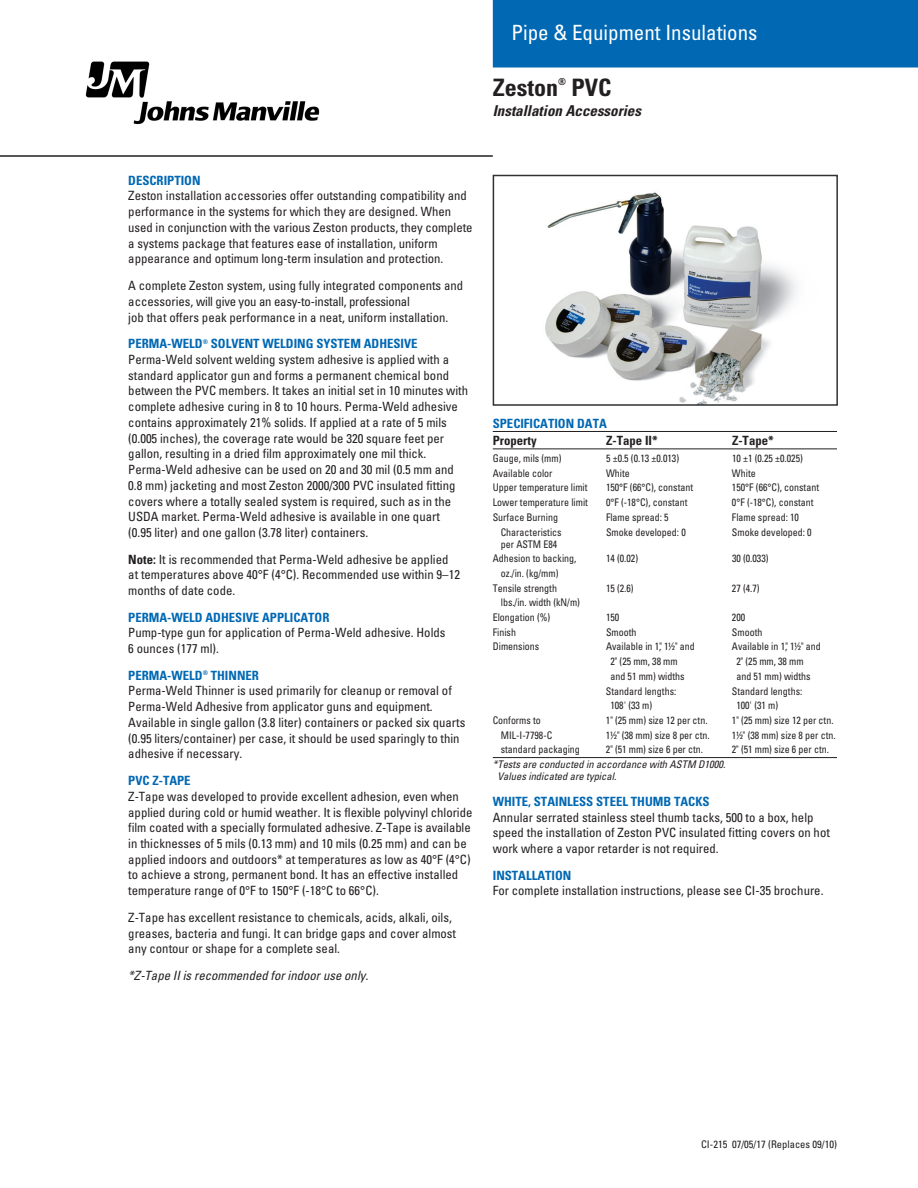
<style>
.page{position:relative;width:918px;height:1188px;background:#fff}
.page>*{position:absolute;margin:0;border:0;box-sizing:border-box;transform-origin:0 0}
.t1{font:700 condensed 24px "Univers LT Std";color:#231f20}
.t2{font:condensed 21px "Univers LT Std";color:#fff}
.t3{font:italic 700 condensed 15px "Univers LT Std";color:#231f20}
.t4{font:condensed 12.75px/15.8px "Univers LT Std";color:#231f20}
.t5{font:700 condensed 12.75px "Univers LT Std";color:#0168b3}
.t6{font:italic condensed 12.75px "Univers LT Std";color:#231f20}
.t7{font:700 condensed 12.75px "Univers LT Std";color:#231f20}
.t8{font:condensed 10.5px/14.7px "Univers LT Std";color:#231f20;scale:.95 1}
.t9{font:italic condensed 10.5px/12px "Univers LT Std";color:#231f20}
.t10{font:condensed 10.5px "Univers LT Std";color:#231f20}
.t11{font:700 condensed 9.6px "Univers LT Std";color:#231f20}
.s1{font-weight:700;color:#0168b3}
.s2{font-weight:700}
</style>
<div class="page">
<div style="left:493px;top:0;width:425px;height:68px;background:#0168b3"></div>
<hr style="left:0;top:155px;width:493px;height:2px;background:#231f20">
<img style="left:545px;top:192px;width:252px;height:211px">
<div style="left:493px;top:175px;width:345px;height:231px;border:2px solid #323132"></div>
<hr style="left:493px;top:431px;width:344px;height:1px;background:#231f20">
<hr style="left:493px;top:449px;width:344px;height:1px;background:#231f20">
<hr style="left:493px;top:757px;width:344px;height:1px;background:#231f20">
<img style="left:85px;top:61px;width:235px;height:64px">
<h2 class="t2" style="left:511px;top:19px;width:248px">Pipe &amp; Equipment Insulations</h2>
<h1 class="t1" style="left:493px;top:72px;width:67px">Zeston</h1>
<p class="t11" style="left:558px;top:76px;width:9px">®</p>
<h1 class="t1" style="left:571px;top:72px;width:42px">PVC</h1>
<p class="t3" style="left:493px;top:101px;width:150px">Installation Accessories</p>
<p class="t5" style="left:128px;top:172px;width:74px">DESCRIPTION</p>
<p class="t4" style="left:128px;top:188px;width:346px">Zeston installation accessories offer outstanding compatibility and performance in the systems for which they are designed. When used in conjunction with the various Zeston products, they complete a systems package that features ease of installation, uniform appearance and optimum long-term insulation and protection.</p>
<p class="t4" style="left:128px;top:277px;width:336px">A complete Zeston system, using fully integrated components and accessories, will give you an easy-to-install, professional<br>job that offers peak performance in a neat, uniform installation.</p>
<p class="t4" style="left:128px;top:335px;width:341px"><span class="s1">PERMA-WELD</span><sup>®</sup> <span class="s1">SOLVENT WELDING SYSTEM ADHESIVE </span>Perma-Weld solvent welding system adhesive is applied with a standard applicator gun and forms a permanent chemical bond between the PVC members. It takes an initial set in 10 minutes with complete adhesive curing in 8 to 10 hours. Perma-Weld adhesive contains approximately 21% solids. If applied at a rate of 5 mils (0.005 inches), the coverage rate would be 320 square feet per gallon, resulting in a dried film approximately one mil thick.<br>Perma-Weld adhesive can be used on 20 and 30 mil (0.5 mm and 0.8 mm) jacketing and most Zeston 2000/300 PVC insulated fitting covers where a totally sealed system is required, such as in the USDA market. Perma-Weld adhesive is available in one quart<br>(0.95 liter) and one gallon (3.78 liter) containers.</p>
<p class="t4" style="left:128px;top:551px;width:333px"><span class="s2">Note:</span> It is recommended that Perma-Weld adhesive be applied at temperatures above 40°F (4°C). Recommended use within 9–12 months of date code.</p>
<p class="t5" style="left:128px;top:609px;width:203px">PERMA-WELD ADHESIVE APPLICATOR</p>
<p class="t4" style="left:128px;top:625px;width:319px">Pump-type gun for application of Perma‑Weld adhesive. Holds<br>6 ounces (177 ml).</p>
<p class="t4" style="left:128px;top:667px;width:339px"><span class="s1">PERMA-WELD</span><sup>®</sup> <span class="s1">THINNER<br></span>Perma-Weld Thinner is used primarily for cleanup or removal of Perma-Weld Adhesive from applicator guns and equipment.<br>Available in single gallon (3.8 liter) containers or packed six quarts (0.95 liters/container) per case, it should be used sparingly to thin adhesive if necessary.</p>
<p class="t5" style="left:128px;top:773px;width:64px">PVC Z-TAPE</p>
<p class="t4" style="left:128px;top:788px;width:346px">Z-Tape was developed to provide excellent adhesion, even when applied during cold or humid weather. It is flexible polyvinyl chloride film coated with a specially formulated adhesive. Z-Tape is available in thicknesses of 5 mils (0.13 mm) and 10 mils (0.25 mm) and can be applied indoors and outdoors* at temperatures as low as 40°F (4°C) to achieve a strong, permanent bond. It has an effective installed temperature range of 0°F to 150°F (-18°C to 66°C).</p>
<p class="t4" style="left:128px;top:909px;width:329px">Z-Tape has excellent resistance to chemicals, acids, alkali, oils, greases, bacteria and fungi. It can bridge gaps and cover almost any contour or shape for a complete seal.</p>
<p class="t6" style="left:128px;top:967px;width:242px">*Z-Tape II is recommended for indoor use only.</p>
<p class="t5" style="left:493px;top:415px;width:116px">SPECIFICATION DATA</p>
<p class="t7" style="left:493px;top:432px;width:45px">Property</p>
<p class="t7" style="left:606px;top:432px;width:53px">Z-Tape II*</p>
<p class="t7" style="left:732px;top:432px;width:43px">Z-Tape*</p>
<p class="t8" style="left:493px;top:451px;width:74px">Gauge, mils (mm)</p>
<p class="t8" style="left:606px;top:451px;width:78px">5 ±0.5 (0.13 ±0.013)</p>
<p class="t8" style="left:732px;top:451px;width:76px">10 ±1 (0.25 ±0.025)</p>
<p class="t8" style="left:493px;top:466px;width:64px">Available color</p>
<p class="t8" style="left:606px;top:466px;width:27px">White</p>
<p class="t8" style="left:732px;top:466px;width:27px">White</p>
<p class="t8" style="left:493px;top:480px;width:101px">Upper temperature limit</p>
<p class="t8" style="left:606px;top:480px;width:93px">150°F (66°C), constant</p>
<p class="t8" style="left:732px;top:480px;width:93px">150°F (66°C), constant</p>
<p class="t8" style="left:493px;top:495px;width:102px">Lower temperature limit</p>
<p class="t8" style="left:606px;top:495px;width:87px">0°F (-18°C), constant</p>
<p class="t8" style="left:732px;top:495px;width:87px">0°F (-18°C), constant</p>
<p class="t8" style="left:493px;top:510px;width:70px">Surface Burning</p>
<p class="t8" style="left:606px;top:510px;width:67px">Flame spread: 5</p>
<p class="t8" style="left:732px;top:510px;width:72px">Flame spread: 10</p>
<p class="t8" style="left:501px;top:524px;width:66px">Characteristics</p>
<p class="t8" style="left:606px;top:524px;width:85px">Smoke developed: 0</p>
<p class="t8" style="left:732px;top:524px;width:85px">Smoke developed: 0</p>
<p class="t8" style="left:493px;top:536px;width:90px;text-indent:8px">per ASTM E84<br>Adhesion to backing,</p>
<p class="t8" style="left:606px;top:551px;width:35px">14 (0.02)</p>
<p class="t8" style="left:732px;top:551px;width:40px">30 (0.033)</p>
<p class="t8" style="left:493px;top:566px;width:71px;text-align:right">oz./in. (kg/mm)<br>Tensile strength</p>
<p class="t8" style="left:493px;top:595px;width:93px;text-indent:8px">lbs./in. width (kN/m)<br>Elongation (%)</p>
<p class="t8" style="left:606px;top:580px;width:31px">15 (2.6)</p>
<p class="t8" style="left:732px;top:580px;width:31px">27 (4.7)</p>
<p class="t8" style="left:606px;top:610px;width:15px">150</p>
<p class="t8" style="left:732px;top:610px;width:15px">200</p>
<p class="t8" style="left:493px;top:625px;width:26px">Finish</p>
<p class="t8" style="left:606px;top:625px;width:34px">Smooth</p>
<p class="t8" style="left:732px;top:625px;width:34px">Smooth</p>
<p class="t8" style="left:493px;top:639px;width:50px">Dimensions</p>
<p class="t8" style="left:606px;top:639px;width:95px">Available in 1," 1½" and</p>
<p class="t8" style="left:732px;top:639px;width:95px">Available in 1," 1½" and</p>
<p class="t8" style="left:610px;top:654px;width:72px">2" (25 mm, 38 mm</p>
<p class="t8" style="left:736px;top:654px;width:72px">2" (25 mm, 38 mm</p>
<p class="t8" style="left:610px;top:669px;width:80px">and 51 mm) widths</p>
<p class="t8" style="left:736px;top:669px;width:80px">and 51 mm) widths</p>
<p class="t8" style="left:606px;top:683px;width:76px">Standard lengths:</p>
<p class="t8" style="left:732px;top:683px;width:76px">Standard lengths:</p>
<p class="t8" style="left:610px;top:698px;width:46px">108' (33 m)</p>
<p class="t8" style="left:736px;top:698px;width:46px">100' (31 m)</p>
<p class="t8" style="left:493px;top:713px;width:52px">Conforms to</p>
<p class="t8" style="left:606px;top:713px;width:108px">1" (25 mm) size 12 per ctn.</p>
<p class="t8" style="left:732px;top:713px;width:108px">1" (25 mm) size 12 per ctn.</p>
<p class="t8" style="left:501px;top:727px;width:56px">MIL-I-7798-C</p>
<p class="t8" style="left:606px;top:727px;width:111px">1½" (38 mm) size 8 per ctn.</p>
<p class="t8" style="left:732px;top:727px;width:111px">1½" (38 mm) size 8 per ctn.</p>
<p class="t8" style="left:501px;top:742px;width:85px">standard packaging</p>
<p class="t8" style="left:606px;top:742px;width:104px">2" (51 mm) size 6 per ctn.</p>
<p class="t8" style="left:732px;top:742px;width:104px">2" (51 mm) size 6 per ctn.</p>
<p class="t9" style="left:497px;top:758px;width:230px;text-indent:-5px">*Tests are conducted in accordance with ASTM D1000.<br>Values indicated are typical.</p>
<p class="t5" style="left:493px;top:794px;width:218px">WHITE, STAINLESS STEEL THUMB TACKS</p>
<p class="t4" style="left:493px;top:809px;width:339px">Annular serrated stainless steel thumb tacks, 500 to a box, help speed the installation of Zeston PVC insulated fitting covers on hot work where a vapor retarder is not required.</p>
<p class="t5" style="left:493px;top:867px;width:80px">INSTALLATION</p>
<p class="t4" style="left:493px;top:883px;width:332px">For complete installation instructions, please see CI-35 brochure.</p>
<p class="t10" style="left:701px;top:1137px;width:137px">CI-215 07/05/17 (Replaces 09/10)</p>
</div>
